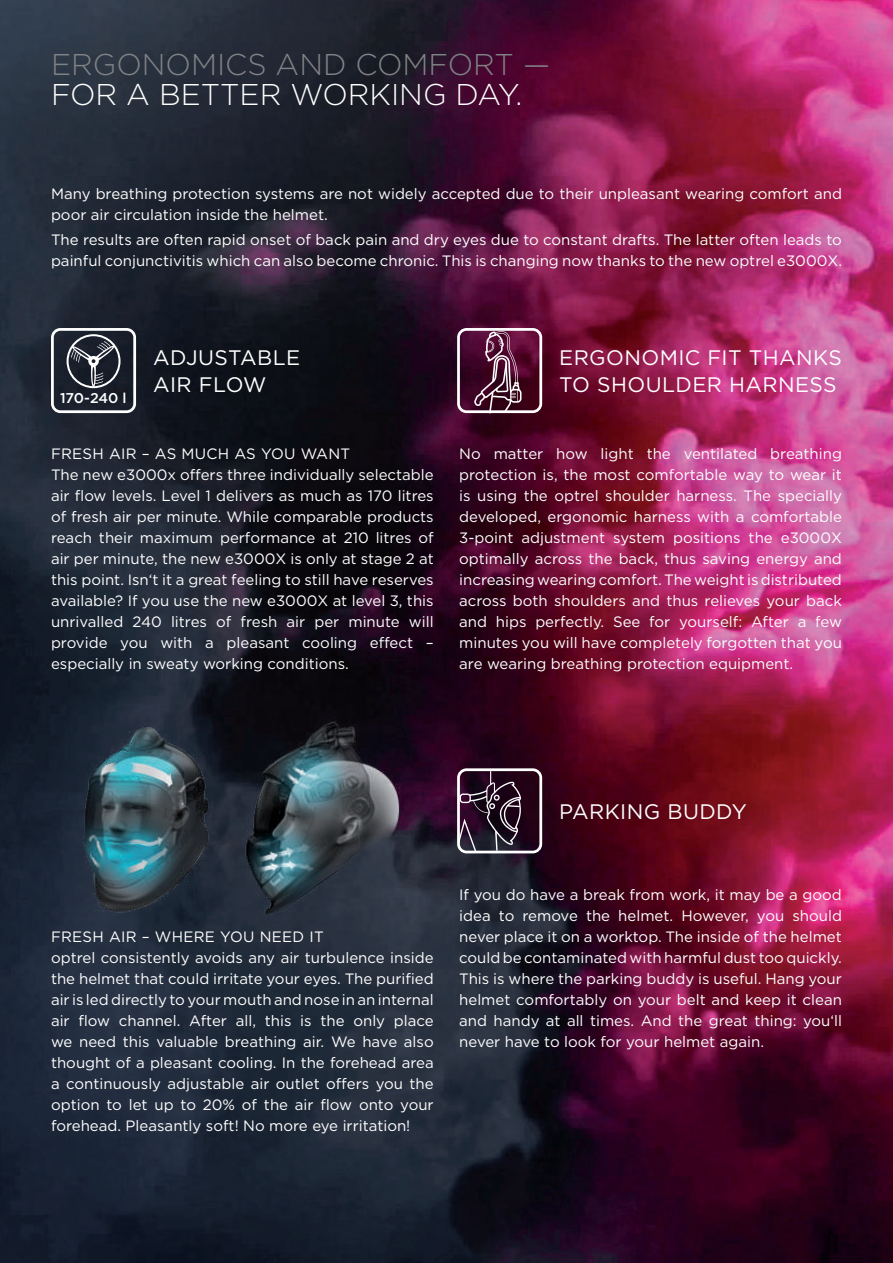
<style>
.page{position:relative;width:893px;height:1263px;background:#fff}
.page>*{position:absolute;margin:0;border:0;box-sizing:border-box;transform-origin:0 0}
.t1{font:300 30px "Gotham";color:#808285}
.t2{font:300 30px "Gotham";color:#fff}
.t3{font:21px/27px "Gotham";letter-spacing:.02em;color:#fff}
.t4{font:15px/21px "Gotham";color:#fff}
.t5{font:500 14.25px "Gotham";letter-spacing:-.01em;color:#fff}
</style>
<div class="page">
<img style="left:0;top:0;width:893px;height:1263px">
<hr style="left:892px;top:952px;width:1px;height:311px;background:#231f20">
<svg style="left:457px;top:768px;width:85px;height:85px;background:#4c3949"></svg>
<svg style="left:457px;top:328px;width:85px;height:85px;background:#6f3c56"></svg>
<svg style="left:51px;top:328px;width:85px;height:85px;background:#484d56"></svg>
<img style="left:249px;top:715px;width:177px;height:206px">
<img style="left:43px;top:715px;width:206px;height:206px">
<h1 class="t1" style="left:51px;top:45px;width:500px">ERGONOMICS AND COMFORT —</h1>
<h1 class="t2" style="left:51px;top:75px;width:473px">FOR A BETTER WORKING DAY.</h1>
<p class="t4" style="left:51px;top:183px;width:792px">Many breathing protection systems are not widely accepted due to their unpleasant wearing comfort and poor air circulation inside the helmet.</p>
<p class="t4" style="left:51px;top:228px;width:792px">The results are often rapid onset of back pain and dry eyes due to constant drafts. The latter often leads to painful conjunctivitis which can also become chronic. This is changing now thanks to the new optrel e3000X.</p>
<p class="t5" style="left:60px;top:389px;width:68px">170-240 l</p>
<h2 class="t3" style="left:153px;top:344px;width:149px">ADJUSTABLE<br>AIR FLOW</h2>
<p class="t4" style="left:51px;top:442px;width:384px">FRESH AIR – AS MUCH AS YOU WANT<br>The new e3000x offers three individually selectable air flow levels. Level 1 delivers as much as 170 litres of fresh air per minute. While comparable products reach their maximum performance at 210 litres of air per minute, the new e3000X is only at stage 2 at this point. Isn‘t it a great feeling to still have reserves available? If you use the new e3000X at level 3, this unrivalled 240 litres of fresh air per minute will provide you with a pleasant cooling effect – especially in sweaty working conditions.</p>
<h2 class="t3" style="left:559px;top:344px;width:284px">ERGONOMIC FIT THANKS<br>TO SHOULDER HARNESS</h2>
<p class="t4" style="left:459px;top:442px;width:384px;text-align:justify">No matter how light the ventilated breathing protection is, the most comfortable way to wear it is using the optrel shoulder harness. The specially developed, ergonomic harness with a comfortable 3-point adjustment system positions the e3000X optimally across the back, thus saving energy and increasing wearing comfort. The weight is distributed across both shoulders and thus relieves your back and hips perfectly. See for yourself: After a few minutes you will have completely forgotten that you are wearing breathing protection equipment.</p>
<h2 class="t3" style="left:559px;top:798px;width:189px">PARKING BUDDY</h2>
<p class="t4" style="left:51px;top:925px;width:384px">FRESH AIR – WHERE YOU NEED IT<br>optrel consistently avoids any air turbulence inside the helmet that could irritate your eyes. The purified air is led directly to your mouth and nose in an internal air flow channel. After all, this is the only place we need this valuable breathing air. We have also thought of a pleasant cooling. In the forehead area a continuously adjustable air outlet offers you the option to let up to 20% of the air flow onto your forehead. Pleasantly soft! No more eye irritation!</p>
<p class="t4" style="left:459px;top:883px;width:384px;text-align:justify">If you do have a break from work, it may be a good idea to remove the helmet. However, you should never place it on a worktop. The inside of the helmet could be contaminated with harmful dust too quickly.<br>This is where the parking buddy is useful. Hang your helmet comfortably on your belt and keep it clean and handy at all times. And the great thing: you‘ll never have to look for your helmet again.</p>
</div>
